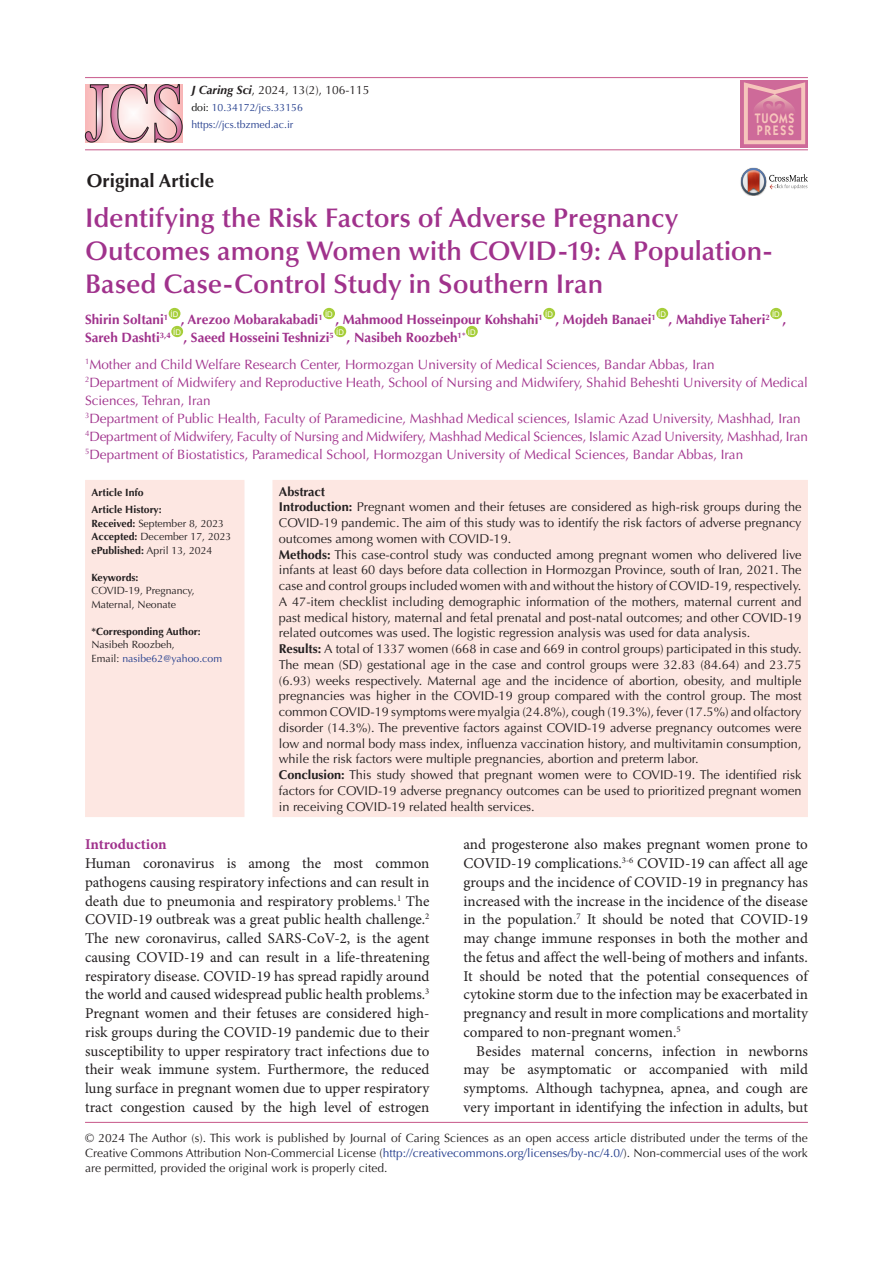
<style>
.page{position:relative;width:893px;height:1263px;background:#fff}
.page>*{position:absolute;margin:0;border:0;box-sizing:border-box;transform-origin:0 0}
.t1{font:600 27px/33px "Optima LT Std";letter-spacing:-.005em;color:#a0328c}
.t2{font:700 18.75px "Optima LT Std";color:#231f20}
.t3{font:15px/18.8px "Minion Pro";color:#231f20;text-align:justify}
.t4{font:700 15px "Minion Pro";letter-spacing:-.005em;color:#a0328c}
.t5{font:600 13.8px/12.1px "ITC Kabel Std";letter-spacing:.11em;color:#f7c6bc;scale:.85 1}
.t6{font:13.5px/18px "Optima LT Std";color:#a0328c}
.t7{font:700 13.5px "Optima LT Std";color:#a0328c}
.t8{font:12.75px/15.8px "Optima LT Std";color:#231f20;text-align:justify}
.t9{font:700 12.75px "Optima LT Std";color:#231f20}
.corresponding{font:12px/15px "Optima LT Std";color:#231f20;text-align:justify}
.t10{font:10.5px/13.5px "Optima LT Std";color:#231f20}
.t11{font:10.5px "Optima LT Std";color:#253f8e}
.t12{font:700 10.5px "Optima LT Std";color:#231f20}
.t13{font:700 10.5px "Optima LT Std";letter-spacing:-.02em;color:#231f20}
.t14{font:7.8px "Arial";color:#fff}
.s1{font-weight:700;font-style:italic}
.s2{color:#040503}
.s3{font-weight:700}
.s4{color:#231f20}
.s5{color:#253f8e}
</style>
<div class="page">
<hr style="left:85px;top:149px;width:723px;height:1px;background:#cd6996">
<hr style="left:85px;top:77px;width:723px;height:1px;background:#cd6996">
<div style="left:169px;top:308px;width:11px;height:11px;background:#a6ce39;border-radius:50%"></div>
<div style="left:323px;top:308px;width:12px;height:11px;background:#a6ce39;border-radius:50%"></div>
<div style="left:543px;top:308px;width:12px;height:11px;background:#a6ce39;border-radius:50%"></div>
<div style="left:656px;top:308px;width:12px;height:11px;background:#a6ce39;border-radius:50%"></div>
<div style="left:770px;top:308px;width:12px;height:11px;background:#a6ce39;border-radius:50%"></div>
<div style="left:171px;top:326px;width:12px;height:11px;background:#a6ce39;border-radius:50%"></div>
<div style="left:334px;top:326px;width:12px;height:11px;background:#a6ce39;border-radius:50%"></div>
<div style="left:466px;top:326px;width:12px;height:11px;background:#a6ce39;border-radius:50%"></div>
<svg style="left:741px;top:168px;width:67px;height:27px"></svg>
<div style="left:741px;top:80px;width:67px;height:67px;background:linear-gradient(to right,#d57ca0,#d67da0)"></div>
<svg style="left:744px;top:82px;width:61px;height:62px;background:#d882a2"></svg>
<div style="left:85px;top:85px;width:98px;height:58px;background:#fce0de"></div>
<svg style="left:154px;top:85px;width:28px;height:57px"></svg>
<svg style="left:85px;top:85px;width:63px;height:57px"></svg>
<hr style="left:85px;top:1122px;width:723px;height:1px;background:#cd6996">
<div style="left:85px;top:480px;width:159px;height:337px;background:#fde7e2"></div>
<div style="left:272px;top:480px;width:536px;height:337px;background:#fde7e2"></div>
<p class="corresponding" style="left:191px;top:82px;width:180px"><span class="s1">J Caring Sci</span>, 2024, 13(2), 106-115</p>
<p class="t11" style="left:191px;top:101px;width:113px"><span class="s2">doi:</span> 10.34172/jcs.33156</p>
<p class="t11" style="left:191px;top:118px;width:104px">https://jcs.tbzmed.ac.ir</p>
<p class="t2" style="left:87px;top:170px;width:129px">Original Article</p>
<p class="t5" style="left:755px;top:112px;width:48px">TUOMS<br>PRESS</p>
<p class="t1" style="left:85px;top:202px;width:690px">Identifying the Risk Factors of Adverse Pregnancy<br>Outcomes among Women with COVID-19: A Population-<br>Based Case-Control Study in Southern Iran</p>
<p class="t7" style="left:85px;top:312px;width:85px">Shirin Soltani<sup>1</sup></p>
<p class="t14" style="left:171px;top:308px;width:9px">ID</p>
<p class="t14" style="left:325px;top:308px;width:9px">ID</p>
<p class="t14" style="left:545px;top:308px;width:9px">ID</p>
<p class="t14" style="left:658px;top:308px;width:9px">ID</p>
<p class="t14" style="left:772px;top:308px;width:9px">ID</p>
<p class="t7" style="left:181px;top:312px;width:143px">, Arezoo Mobarakabadi<sup>1</sup></p>
<p class="t7" style="left:335px;top:312px;width:209px">, Mahmood Hosseinpour Kohshahi<sup>1</sup></p>
<p class="t7" style="left:555px;top:312px;width:102px">, Mojdeh Banaei<sup>1</sup></p>
<p class="t7" style="left:668px;top:312px;width:103px">, Mahdiye Taheri<sup>2</sup></p>
<p class="t7" style="left:782px;top:312px;width:5px">,</p>
<p class="t14" style="left:468px;top:326px;width:9px">ID</p>
<p class="t6" style="left:85px;top:355px;width:631px"><sup>1</sup>Mother and Child Welfare Research Center, Hormozgan University of Medical Sciences, Bandar Abbas, Iran</p>
<p class="t6" style="left:85px;top:373px;width:724px"><sup>2</sup>Department of Midwifery and Reproductive Heath, School of Nursing and Midwifery, Shahid Beheshti University of Medical<br>Sciences, Tehran, Iran</p>
<p class="t6" style="left:85px;top:409px;width:717px"><sup>3</sup>Department of Public Health, Faculty of Paramedicine, Mashhad Medical sciences, Islamic Azad University, Mashhad, Iran</p>
<p class="t6" style="left:85px;top:427px;width:724px"><sup>4</sup>Department of Midwifery, Faculty of Nursing and Midwifery, Mashhad Medical Sciences, Islamic Azad University, Mashhad, Iran</p>
<p class="t6" style="left:85px;top:445px;width:660px"><sup>5</sup>Department of Biostatistics, Paramedical School, Hormozgan University of Medical Sciences, Bandar Abbas, Iran</p>
<p class="t14" style="left:173px;top:326px;width:9px">ID</p>
<p class="t14" style="left:336px;top:326px;width:9px">ID</p>
<p class="t7" style="left:85px;top:330px;width:87px">Sareh Dashti<sup>3,4</sup></p>
<p class="t7" style="left:183px;top:330px;width:152px">, Saeed Hosseini Teshnizi<sup>5</sup></p>
<p class="t7" style="left:347px;top:330px;width:120px">, Nasibeh Roozbeh<sup>1*</sup></p>
<p class="t12" style="left:91px;top:486px;width:54px">Article Info</p>
<p class="t12" style="left:91px;top:504px;width:72px">Article History:</p>
<p class="t10" style="left:91px;top:517px;width:134px"><span class="s3">Received:</span> September 8, 2023</p>
<p class="t10" style="left:91px;top:530px;width:142px"><span class="s3">Accepted:</span> December 17, 2023</p>
<p class="t10" style="left:91px;top:544px;width:123px"><span class="s3">ePublished:</span> April 13, 2024</p>
<p class="t13" style="left:91px;top:571px;width:49px">Keywords:</p>
<p class="t10" style="left:91px;top:584px;width:105px">COVID-19, Pregnancy,<br>Maternal, Neonate</p>
<p class="t12" style="left:91px;top:625px;width:111px">*Corresponding Author:</p>
<p class="t10" style="left:91px;top:638px;width:85px">Nasibeh Roozbeh,</p>
<p class="t11" style="left:91px;top:652px;width:132px"><span class="s4">Email:</span> nasibe62@yahoo.com</p>
<p class="t9" style="left:279px;top:484px;width:48px">Abstract</p>
<p class="t8" style="left:279px;top:499px;width:524px"><span class="s3">Introduction:</span> Pregnant women and their fetuses are considered as high-risk groups during the COVID-19 pandemic. The aim of this study was to identify the risk factors of adverse pregnancy outcomes among women with COVID-19.</p>
<p class="t8" style="left:279px;top:547px;width:524px"><span class="s3">Methods:</span> This case-control study was conducted among pregnant women who delivered live infants at least 60 days before data collection in Hormozgan Province, south of Iran, 2021. The case and control groups included women with and without the history of COVID-19, respectively.<br>A 47-item checklist including demographic information of the mothers, maternal current and past medical history, maternal and fetal prenatal and post-natal outcomes; and other COVID-19 related outcomes was used. The logistic regression analysis was used for data analysis.</p>
<p class="t8" style="left:279px;top:641px;width:524px"><span class="s3">Results:</span> A total of 1337 women (668 in case and 669 in control groups) participated in this study.<br>The mean (SD) gestational age in the case and control groups were 32.83 (84.64) and 23.75 (6.93) weeks respectively. Maternal age and the incidence of abortion, obesity, and multiple pregnancies was higher in the COVID-19 group compared with the control group. The most common COVID-19 symptoms were myalgia (24.8%), cough (19.3%), fever (17.5%) and olfactory disorder (14.3%). The preventive factors against COVID-19 adverse pregnancy outcomes were low and normal body mass index, influenza vaccination history, and multivitamin consumption, while the risk factors were multiple pregnancies, abortion and preterm labor.</p>
<p class="t8" style="left:279px;top:767px;width:524px"><span class="s3">Conclusion:</span> This study showed that pregnant women were to COVID-19. The identified risk factors for COVID-19 adverse pregnancy outcomes can be used to prioritized pregnant women in receiving COVID-19 related health services.</p>
<p class="t4" style="left:85px;top:834px;width:83px">Introduction</p>
<p class="t3" style="left:85px;top:854px;width:346px">Human coronavirus is among the most common pathogens causing respiratory infections and can result in death due to pneumonia and respiratory problems.<sup>1</sup> The COVID-19 outbreak was a great public health challenge.<sup>2<br></sup>The new coronavirus, called SARS-CoV-2, is the agent causing COVID-19 and can result in a life-threatening respiratory disease. COVID-19 has spread rapidly around the world and caused widespread public health problems.<sup>3<br></sup>Pregnant women and their fetuses are considered high&shy;risk groups during the COVID-19 pandemic due to their susceptibility to upper respiratory tract infections due to their weak immune system. Furthermore, the reduced lung surface in pregnant women due to upper respiratory tract congestion caused by the high level of estrogen</p>
<p class="t3" style="left:463px;top:836px;width:346px">and progesterone also makes pregnant women prone to COVID-19 complications.<sup>3-6</sup> COVID-19 can affect all age groups and the incidence of COVID-19 in pregnancy has increased with the increase in the incidence of the disease in the population.<sup>7</sup> It should be noted that COVID-19 may change immune responses in both the mother and the fetus and affect the well-being of mothers and infants.<br>It should be noted that the potential consequences of cytokine storm due to the infection may be exacerbated in pregnancy and result in more complications and mortality compared to non-pregnant women.<sup>5</sup></p>
<p class="t3" style="left:463px;top:1042px;width:346px;text-indent:13px">Besides maternal concerns, infection in newborns may be asymptomatic or accompanied with mild symptoms. Although tachypnea, apnea, and cough are very important in identifying the infection in adults, but</p>
<p class="corresponding" style="left:85px;top:1130px;width:724px">© 2024 The Author (s). This work is published by Journal of Caring Sciences as an open access article distributed under the terms of the Creative Commons Attribution Non-Commercial License (<span class="s5">http://creativecommons.org/licenses/by-nc/4.0/</span>). Non-commercial uses of the work are permitted, provided the original work is properly cited.</p>
</div>
